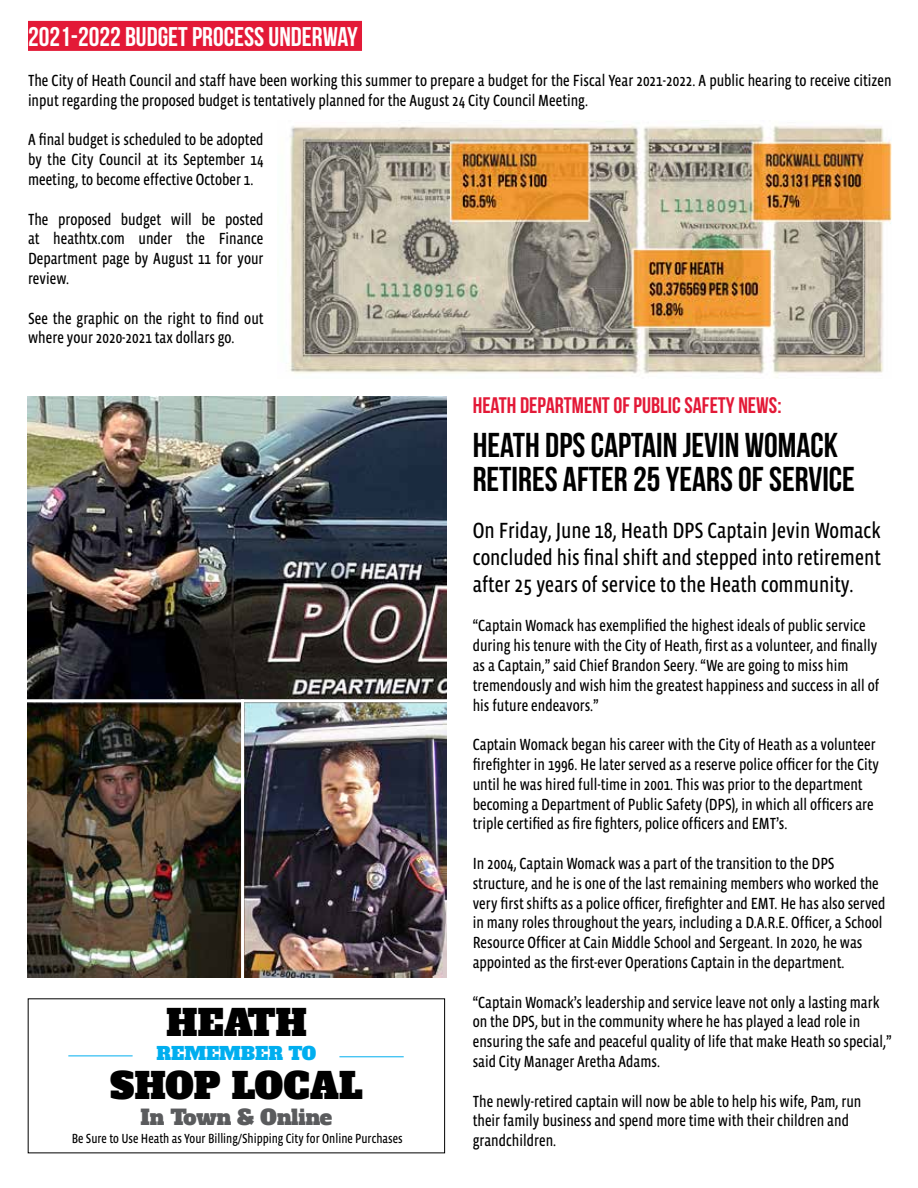
<style>
.page{position:relative;width:918px;height:1188px;background:#fff}
.page>*{position:absolute;margin:0;border:0;box-sizing:border-box;transform-origin:0 0}
.t1{font:36px "Alfa Slab One";color:#000}
.t2{font:700 34.5px/34.5px "Bebas Neue";color:#000}
.t3{font:700 27px "Bebas Neue";color:#fff}
.t4{font:22.5px/27px "Vista Sans Nar OTCE";color:#000;text-align:justify}
.t5{font:700 22.5px "Bebas Neue";color:#e31937}
.t6{font:21px "Alfa Slab One";color:#5a5b5d}
.t7{font:18px "Alfa Slab One";color:#00aeef}
.t8{font:16.5px/19.8px "Vista Sans Nar OTCE";color:#000}
.t9{font:13.5px "Vista Sans Nar OTCE";color:#000}
</style>
<div class="page">
<div style="left:28px;top:21px;width:334px;height:30px;background:#e31937"></div>
<hr style="left:339px;top:1056px;width:65px;height:1px;background:#00aeef">
<hr style="left:68px;top:1056px;width:65px;height:1px;background:#00aeef">
<img style="left:289px;top:125px;width:603px;height:249px">
<img style="left:28px;top:396px;width:418px;height:581px">
<hr style="left:19px;top:699px;width:433px;height:3px;background:#fff">
<hr style="left:241px;top:699px;width:3px;height:285px;background:#fff">
<h3 class="t3" style="left:28px;top:22px;width:331px">2021-2022 BUDGET PROCESS UNDERWAY</h3>
<p class="t8" style="left:28px;top:70px;width:865px">The City of Heath Council and staff have been working this summer to prepare a budget for the Fiscal Year 2021-2022. A public hearing to receive citizen input regarding the proposed budget is tentatively planned for the August 24 City Council Meeting.</p>
<p class="t8" style="left:28px;top:130px;width:237px;text-align:justify">A final budget is scheduled to be adopted by the City Council at its September 14 meeting, to become effective October 1.</p>
<p class="t8" style="left:28px;top:209px;width:237px;text-align:justify">The proposed budget will be posted at heathtx.com under the Finance Department page by August 11 for your review.</p>
<p class="t8" style="left:28px;top:308px;width:237px">See the graphic on the right to find out where your 2020-2021 tax dollars go.</p>
<h1 class="t1" style="left:166px;top:999px;width:142px">HEATH</h1>
<p class="t7" style="left:157px;top:1042px;width:161px">REMEMBER TO</p>
<h1 class="t1" style="left:110px;top:1062px;width:255px">SHOP LOCAL</h1>
<p class="t6" style="left:140px;top:1103px;width:193px">In Town &amp; Online</p>
<p class="t9" style="left:72px;top:1130px;width:332px">Be Sure to Use Heath as Your Billing/Shipping City for Online Purchases</p>
<h3 class="t5" style="left:473px;top:393px;width:310px">HEATH DEPARTMENT OF PUBLIC SAFETY NEWS:</h3>
<h2 class="t2" style="left:473px;top:427px;width:384px">HEATH DPS CAPTAIN JEVIN WOMACK<br>RETIRES AFTER 25 YEARS OF SERVICE</h2>
<h3 class="t4" style="left:473px;top:517px;width:410px">On Friday, June 18, Heath DPS Captain Jevin Womack concluded his final shift and stepped into retirement after 25 years of service to the Heath community.</h3>
<p class="t8" style="left:473px;top:616px;width:408px">“Captain Womack has exemplified the highest ideals of public service during his tenure with the City of Heath, first as a volunteer, and finally as a Captain,” said Chief Brandon Seery. “We are going to miss him tremendously and wish him the greatest happiness and success in all of his future endeavors.”</p>
<p class="t8" style="left:473px;top:735px;width:408px">Captain Womack began his career with the City of Heath as a volunteer firefighter in 1996. He later served as a reserve police officer for the City until he was hired full-time in 2001. This was prior to the department becoming a Department of Public Safety (DPS), in which all officers are triple certified as fire fighters, police officers and EMT’s.</p>
<p class="t8" style="left:473px;top:853px;width:414px">In 2004, Captain Womack was a part of the transition to the DPS structure, and he is one of the last remaining members who worked the very first shifts as a police officer, firefighter and EMT. He has also served in many roles throughout the years, including a D.A.R.E. Officer, a School Resource Officer at Cain Middle School and Sergeant. In 2020, he was appointed as the first-ever Operations Captain in the department.</p>
<p class="t8" style="left:473px;top:992px;width:420px">“Captain Womack’s leadership and service leave not only a lasting mark on the DPS, but in the community where he has played a lead role in ensuring the safe and peaceful quality of life that make Heath so special,” said City Manager Aretha Adams.</p>
<p class="t8" style="left:473px;top:1091px;width:390px">The newly-retired captain will now be able to help his wife, Pam, run their family business and spend more time with their children and grandchildren.</p>
</div>
